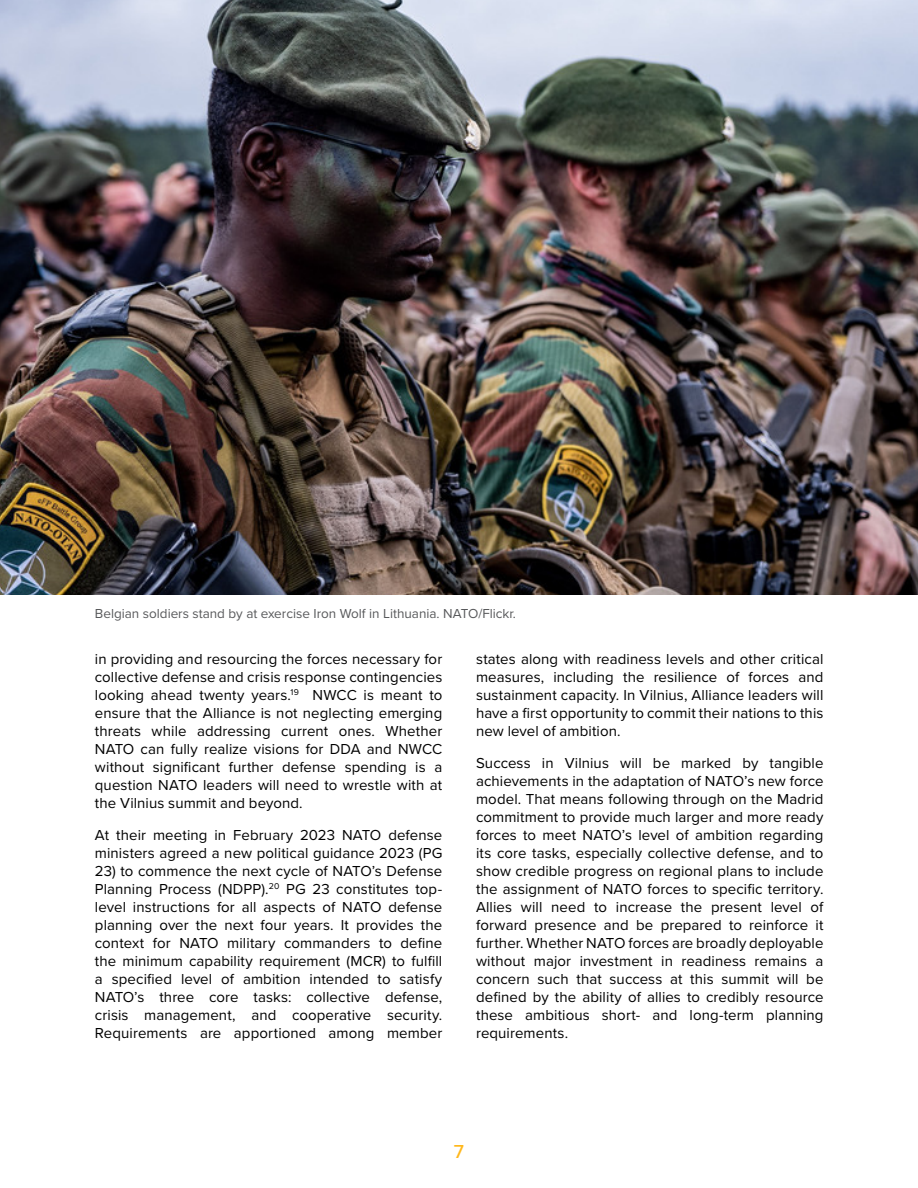
<style>
.page{position:relative;width:918px;height:1188px;background:#fff}
.page>*{position:absolute;margin:0;border:0;box-sizing:border-box;transform-origin:0 0}
.t1{font:500 19.5px "Proxima Nova";color:#ffb81c}
.t2{font:15px/18px "Proxima Nova";letter-spacing:.005em;color:#000;text-align:justify}
.t3{font:13.5px "Proxima Nova";color:#58595b}
</style>
<div class="page">
<img style="left:0;top:0;width:918px;height:595px">
<p class="t3" style="left:95px;top:603px;width:423px">Belgian soldiers stand by at exercise Iron Wolf in Lithuania. NATO/Flickr.</p>
<p class="t2" style="left:95px;top:649px;width:349px">in providing and resourcing the forces necessary for collective defense and crisis response contingencies looking ahead twenty years.<sup>19</sup> NWCC is meant to ensure that the Alliance is not neglecting emerging threats while addressing current ones. Whether NATO can fully realize visions for DDA and NWCC without significant further defense spending is a question NATO leaders will need to wrestle with at the Vilnius summit and beyond.</p>
<p class="t2" style="left:95px;top:825px;width:349px">At their meeting in February 2023 NATO defense ministers agreed a new political guidance 2023 (PG</p>
<p class="t2" style="left:95px;top:861px;width:349px">23) to commence the next cycle of NATO’s Defense Planning Process (NDPP).<sup>20</sup> PG 23 constitutes top&shy;level instructions for all aspects of NATO defense planning over the next four years. It provides the context for NATO military commanders to define the minimum capability requirement (MCR) to fulfill a specified level of ambition intended to satisfy NATO’s three core tasks: collective defense, crisis management, and cooperative security.<br>Requirements are apportioned among member</p>
<p class="t2" style="left:476px;top:649px;width:349px">states along with readiness levels and other critical measures, including the resilience of forces and sustainment capacity. In Vilnius, Alliance leaders will have a first opportunity to commit their nations to this new level of ambition.</p>
<p class="t2" style="left:476px;top:753px;width:349px">Success in Vilnius will be marked by tangible achievements in the adaptation of NATO’s new force model. That means following through on the Madrid commitment to provide much larger and more ready forces to meet NATO’s level of ambition regarding its core tasks, especially collective defense, and to show credible progress on regional plans to include the assignment of NATO forces to specific territory.<br>Allies will need to increase the present level of forward presence and be prepared to reinforce it further. Whether NATO forces are broadly deployable without major investment in readiness remains a concern such that success at this summit will be defined by the ability of allies to credibly resource these ambitious short- and long-term planning requirements.</p>
<h1 class="t1" style="left:454px;top:1137px;width:12px">7</h1>
</div>
